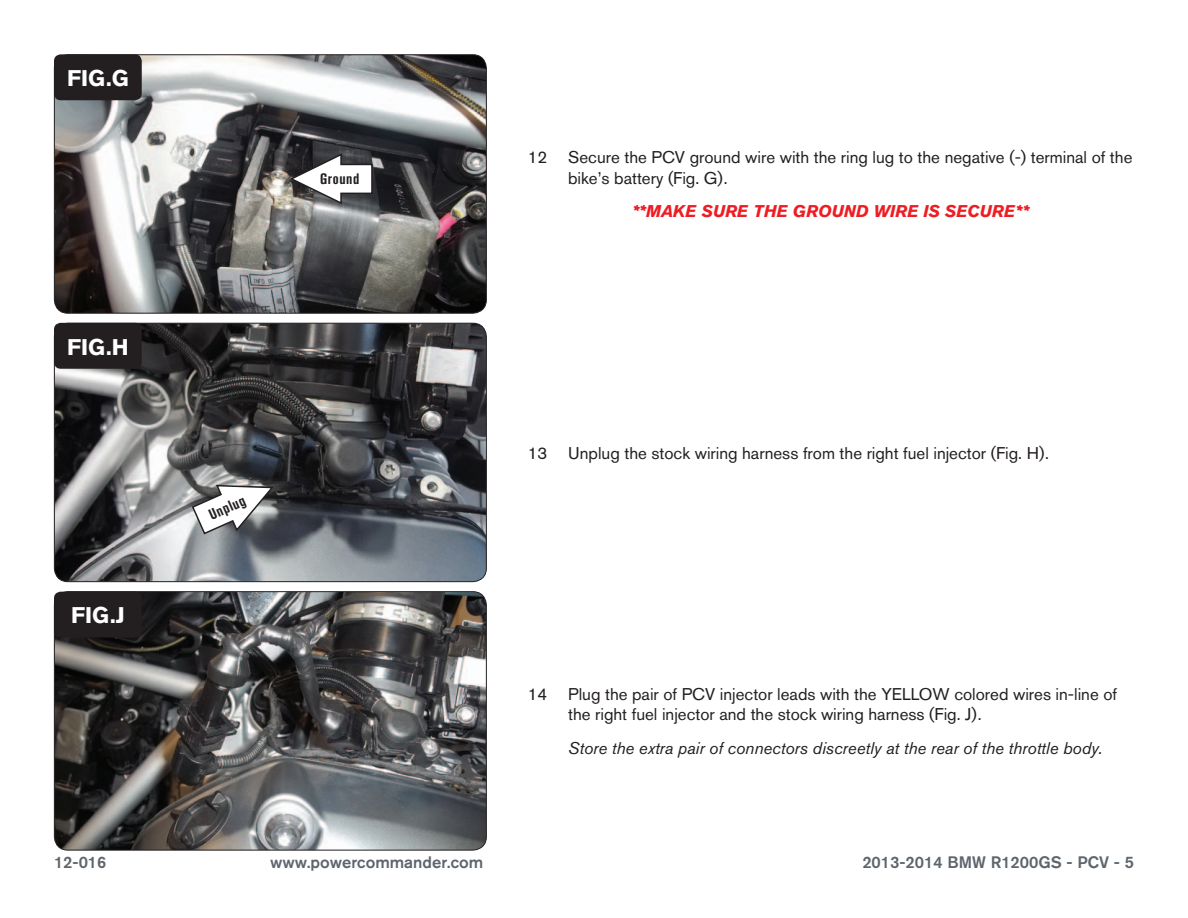
<style>
.page{position:relative;width:1188px;height:918px;background:#fff}
.page>*{position:absolute;margin:0;border:0;box-sizing:border-box;transform-origin:0 0}
.t1{font:700 22.5px "Akzidenz Grotesk BQ";color:#fff}
.Bodycopy{font:16.8px/20.2px "Akzidenz Grotesk BQ";color:#231f20}
.Bodycopy-2{font:italic 16.8px "Akzidenz Grotesk BQ";color:#231f20}
.Bodycopy-3{font:italic 700 16.8px "Akzidenz Grotesk BQ";color:#ee1d23}
.t2{font:500 16.5px "Akzidenz Grotesk BQ";color:#5e656c}
.Callouts{font:700 condensed 15px "Akzidenz Grotesk BQ";letter-spacing:.04em;color:#231f20}
</style>
<div class="page">
<img style="left:54px;top:55px;width:431px;height:257px">
<div style="left:54px;top:54px;width:433px;height:260px;border:1px solid #231f20;border-radius:14px"></div>
<div style="left:54px;top:54px;width:88px;height:46px;background:#231f20;border-radius:7px"></div>
<img style="left:54px;top:323px;width:432px;height:259px">
<div style="left:54px;top:323px;width:433px;height:259px;border:1px solid #231f20;border-radius:14px"></div>
<div style="left:54px;top:323px;width:88px;height:46px;background:#231f20;border-radius:7px"></div>
<svg style="left:288px;top:153px;width:85px;height:52px"></svg>
<img style="left:54px;top:592px;width:432px;height:258px">
<div style="left:54px;top:591px;width:433px;height:259px;border:1px solid #231f20;border-radius:14px"></div>
<div style="left:54px;top:592px;width:88px;height:46px;background:#231f20;border-radius:7px"></div>
<svg style="left:191px;top:484px;width:84px;height:51px"></svg>
<p class="t1" style="left:67px;top:65px;width:63px">FIG.G</p>
<p class="t1" style="left:67px;top:334px;width:63px">FIG.H</p>
<p class="t1" style="left:71px;top:602px;width:55px">FIG.J</p>
<p class="Callouts" style="left:320px;top:170px;width:41px">Ground</p>
<p class="Callouts" style="left:206px;top:508px;width:40px;rotate:-24deg">Unplug</p>
<p class="Bodycopy" style="left:568px;top:147px;width:566px;text-indent:-40px">12 Secure the PCV ground wire with the ring lug to the negative (-) terminal of the bike’s battery (Fig. G).</p>
<p class="Bodycopy-3" style="left:632px;top:201px;width:398px">**MAKE SURE THE GROUND WIRE IS SECURE**</p>
<p class="Bodycopy" style="left:528px;top:443px;width:523px">13 Unplug the stock wiring harness from the right fuel injector (Fig. H).</p>
<p class="Bodycopy" style="left:568px;top:684px;width:550px;text-indent:-40px">14 Plug the pair of PCV injector leads with the YELLOW colored wires in-line of the right fuel injector and the stock wiring harness (Fig. J).</p>
<p class="Bodycopy-2" style="left:568px;top:738px;width:536px">Store the extra pair of connectors discreetly at the rear of the throttle body.</p>
<p class="t2" style="left:54px;top:852px;width:54px">12-016</p>
<p class="t2" style="left:270px;top:852px;width:215px">www.powercommander.com</p>
<p class="t2" style="left:862px;top:852px;width:273px">2013-2014 BMW R1200GS - PCV - 5</p>
</div>
